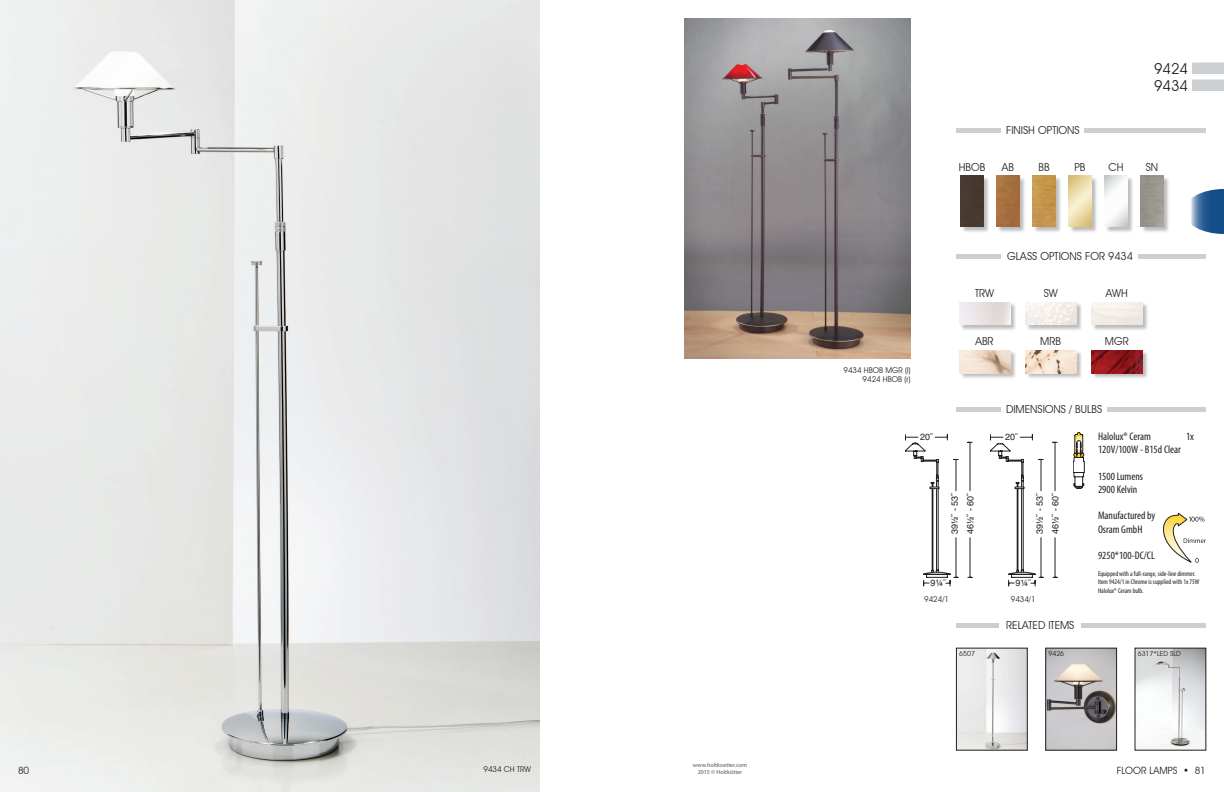
<style>
.page{position:relative;width:1224px;height:792px;background:#fff}
.page>*{position:absolute;margin:0;border:0;box-sizing:border-box;transform-origin:0 0}
.t1{font:15px "Avant Garde IT Cby BT";color:#231f20}
.Options_Title{font:11px "Avant Garde IT Cby BT";color:#231f20}
.Content{font:condensed 11px/13.2px "Myriad Pro";color:#231f20}
.t2{font:10px "Avant Garde IT Cby BT";color:#231f20}
.t3{font:9px/15.4px "Helvetica";color:#231f20}
.Caption_Dimension{font:8px "Avant Garde IT Cby BT";color:#231f20}
.Bulb_Info__small{font:condensed 7px/8.4px "Myriad Pro";color:#231f20}
.Related_Item{font:7px "Avant Garde IT Cby BT";color:#231f20}
.t4{font:6px/7.2px "Myriad Pro";color:#57585a;text-align:center}
</style>
<div class="page">
<hr style="left:956px;top:407px;width:45px;height:4px;background:#cccfd1">
<hr style="left:1107px;top:407px;width:99px;height:4px;background:#cccfd1">
<hr style="left:1084px;top:128px;width:122px;height:4px;background:#cccfd1">
<hr style="left:956px;top:128px;width:45px;height:4px;background:#cccfd1">
<hr style="left:956px;top:623px;width:43px;height:4px;background:#cccfd1">
<hr style="left:1081px;top:623px;width:125px;height:4px;background:#cccfd1">
<svg style="left:1192px;top:63px;width:32px;height:11px"></svg>
<svg style="left:1192px;top:80px;width:32px;height:11px"></svg>
<svg style="left:1073px;top:432px;width:12px;height:57px"></svg>
<div style="left:961px;top:176px;width:29px;height:57px;background:#231f20;opacity:.3"></div>
<img style="left:961px;top:176px;width:22px;height:51px">
<div style="left:997px;top:176px;width:29px;height:57px;background:#231f20;opacity:.3"></div>
<img style="left:997px;top:176px;width:22px;height:51px">
<div style="left:1069px;top:176px;width:29px;height:57px;background:#231f20;opacity:.3"></div>
<img style="left:1069px;top:176px;width:22px;height:51px">
<div style="left:1141px;top:176px;width:29px;height:57px;background:#231f20;opacity:.3"></div>
<img style="left:1141px;top:176px;width:22px;height:51px">
<div style="left:1105px;top:176px;width:29px;height:57px;background:#231f20;opacity:.3"></div>
<img style="left:1105px;top:176px;width:22px;height:51px">
<div style="left:1033px;top:176px;width:29px;height:57px;background:#231f20;opacity:.3"></div>
<img style="left:1033px;top:176px;width:22px;height:51px">
<svg style="left:1191px;top:189px;width:33px;height:45px"></svg>
<svg style="left:1163px;top:513px;width:43px;height:50px"></svg>
<hr style="left:1138px;top:254px;width:68px;height:4px;background:#cccfd1">
<hr style="left:956px;top:254px;width:45px;height:4px;background:#cccfd1">
<img style="left:1137px;top:650px;width:67px;height:98px">
<img style="left:1048px;top:650px;width:67px;height:98px">
<div style="left:1046px;top:648px;width:71px;height:102px;border:1px solid #231f20"></div>
<img style="left:958px;top:650px;width:67px;height:98px">
<div style="left:956px;top:648px;width:71px;height:102px;border:1px solid #231f20"></div>
<div style="left:960px;top:303px;width:57px;height:28px;background:#231f20;opacity:.3"></div>
<img style="left:959px;top:302px;width:51px;height:23px">
<div style="left:1026px;top:303px;width:57px;height:28px;background:#231f20;opacity:.3"></div>
<img style="left:1025px;top:302px;width:51px;height:23px">
<div style="left:1092px;top:303px;width:57px;height:28px;background:#231f20;opacity:.3"></div>
<img style="left:1091px;top:302px;width:51px;height:23px">
<div style="left:1092px;top:351px;width:57px;height:29px;background:#231f20;opacity:.3"></div>
<img style="left:1091px;top:350px;width:51px;height:23px">
<div style="left:960px;top:351px;width:57px;height:29px;background:#231f20;opacity:.3"></div>
<img style="left:959px;top:350px;width:51px;height:23px">
<div style="left:1026px;top:351px;width:57px;height:29px;background:#231f20;opacity:.3"></div>
<img style="left:1025px;top:350px;width:51px;height:23px">
<img style="left:0;top:0;width:540px;height:792px">
<svg style="left:905px;top:434px;width:68px;height:153px"></svg>
<svg style="left:990px;top:434px;width:68px;height:153px"></svg>
<img style="left:684px;top:18px;width:227px;height:340px">
<h3 class="t2" style="left:18px;top:764px;width:13px">80</h3>
<p class="Caption_Dimension" style="left:484px;top:764px;width:49px">9434 CH TRW</p>
<h2 class="Options_Title" style="left:1006px;top:124px;width:75px">FINISH OPTIONS</h2>
<p class="t1" style="left:1154px;top:59px;width:35px">9424</p>
<p class="t1" style="left:1154px;top:76px;width:35px">9434</p>
<h2 class="Options_Title" style="left:959px;top:160px;width:28px">HBOB</h2>
<h2 class="Options_Title" style="left:1002px;top:160px;width:14px">AB</h2>
<h2 class="Options_Title" style="left:1038px;top:160px;width:13px">BB</h2>
<h2 class="Options_Title" style="left:1074px;top:160px;width:13px">PB</h2>
<h2 class="Options_Title" style="left:1109px;top:160px;width:16px">CH</h2>
<h2 class="Options_Title" style="left:1146px;top:160px;width:14px">SN</h2>
<p class="Options_Title" style="left:1007px;top:250px;width:127px">GLASS OPTIONS FOR 9434</p>
<p class="Options_Title" style="left:975px;top:286px;width:21px">TRW</p>
<p class="Options_Title" style="left:1044px;top:286px;width:16px">SW</p>
<p class="Options_Title" style="left:1106px;top:286px;width:24px">AWH</p>
<p class="Caption_Dimension" style="left:844px;top:365px;width:69px">9434 HBOB MGR (l)</p>
<p class="Caption_Dimension" style="left:863px;top:375px;width:50px">9424 HBOB (r)</p>
<p class="Options_Title" style="left:975px;top:334px;width:20px">ABR</p>
<p class="Options_Title" style="left:1040px;top:334px;width:22px">MRB</p>
<p class="Options_Title" style="left:1105px;top:334px;width:25px">MGR</p>
<h2 class="Options_Title" style="left:1006px;top:403px;width:98px">DIMENSIONS / BULBS</h2>
<p class="t3" style="left:920px;top:429px;width:15px">20˝</p>
<p class="t3" style="left:947px;top:534px;width:43px;rotate:-90deg">39½˝ - 53˝<br>46½˝ - 60˝</p>
<p class="t3" style="left:1005px;top:429px;width:15px">20˝</p>
<p class="t3" style="left:1032px;top:534px;width:43px;rotate:-90deg">39½˝ - 53˝<br>46½˝ - 60˝</p>
<p class="t3" style="left:931px;top:576px;width:17px">9¼˝</p>
<p class="Caption_Dimension" style="left:924px;top:595px;width:26px">9424/1</p>
<p class="Caption_Dimension" style="left:1011px;top:595px;width:26px">9434/1</p>
<p class="t3" style="left:1016px;top:576px;width:17px">9¼˝</p>
<h2 class="Options_Title" style="left:1006px;top:619px;width:70px">RELATED ITEMS</h2>
<p class="Content" style="left:1098px;top:430px;width:54px">Halolux® Ceram</p>
<p class="Content" style="left:1186px;top:430px;width:9px">1x</p>
<p class="Content" style="left:1098px;top:443px;width:84px">120V/100W - B15d Clear</p>
<p class="Content" style="left:1098px;top:469px;width:47px">1500 Lumens</p>
<p class="Content" style="left:1098px;top:483px;width:41px">2900 Kelvin</p>
<p class="Content" style="left:1098px;top:509px;width:59px">Manufactured by<br>Osram GmbH</p>
<p class="Content" style="left:1098px;top:549px;width:58px">9250*100-DC/CL</p>
<p class="Bulb_Info__small" style="left:1098px;top:569px;width:103px">Equipped with a full-range, side-line dimmer.<br>Item 9424/1 in Chrome is supplied with 1x 75W<br>Halolux® Ceram bulb.</p>
<p class="Related_Item" style="left:959px;top:650px;width:17px">6507</p>
<p class="Related_Item" style="left:1048px;top:650px;width:17px">9426</p>
<p class="Related_Item" style="left:1138px;top:650px;width:45px">6317*LED SLD</p>
<p class="t4" style="left:693px;top:761px;width:56px">www.holtkoetter.com<br>2015 © Holtkötter</p>
<h3 class="t2" style="left:1117px;top:764px;width:91px">FLOOR LAMPS • 81</h3>
</div>
